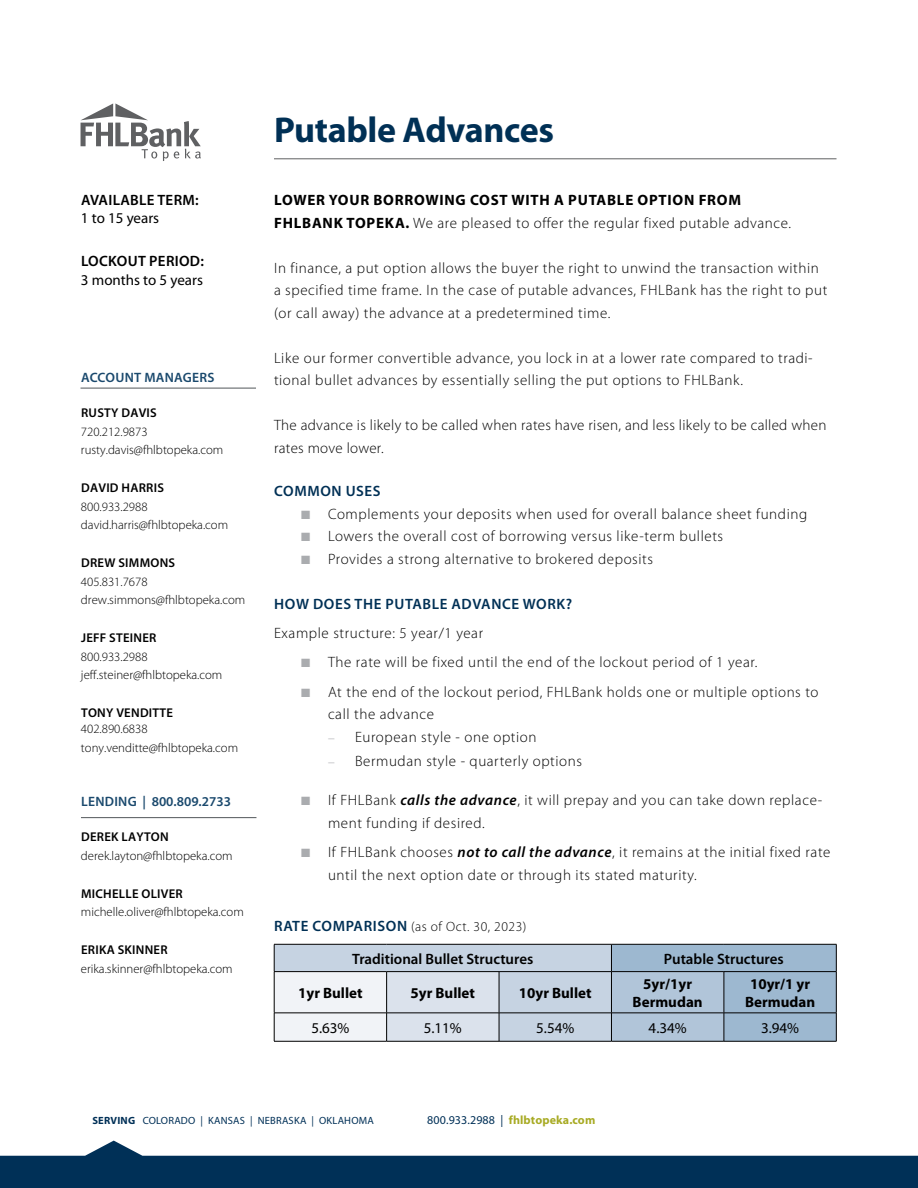
<style>
.page{position:relative;width:918px;height:1188px;background:#fff}
.page>*{position:absolute;margin:0;border:0;box-sizing:border-box;transform-origin:0 0}
.t1{font:700 36px "Myriad Pro";letter-spacing:-.01em;color:#003055}
.t2{font:300 15px/22.5px "Myriad Pro";letter-spacing:.04em;color:#000}
.t3{font:700 15px/22.5px "Myriad Pro";letter-spacing:.05em;color:#000}
.t4{font:300 15px/22.5px "Myriad Pro";letter-spacing:.02em;color:#000}
.t5{font:700 15px/18px "Myriad Pro";color:#000;text-align:center}
.t6{font:15px "Myriad Pro";color:#000}
.t7{font:600 15px "Myriad Pro";color:#000}
.t8{font:600 15px "Myriad Pro";letter-spacing:.04em;color:#003055}
.t9{font:600 15px "Myriad Pro";letter-spacing:.02em;color:#000}
.t10{font:600 13.65px "Myriad Pro";color:#1a496d}
.t11{font:600 13.65px "Myriad Pro";letter-spacing:.02em;color:#1a496d}
.t12{font:300 13.5px "Myriad Pro";letter-spacing:.04em;color:#000}
.t13{font:300 12.75px/18.8px "Myriad Pro";color:#000}
.t14{font:600 12.75px "Myriad Pro";letter-spacing:.02em;color:#000}
.t15{font:700 12px "Myriad Pro";letter-spacing:.01em;color:#a8ab25}
.t16{font:10.5px "Myriad Pro";letter-spacing:.02em;color:#003057}
.s1{font-weight:300}
.s2{color:#aaacaf}
.s3{font-weight:600;font-style:italic}
.s4{font-weight:600;font-size:15px;color:#003055}
.s5{font-weight:700}
.s6{font-weight:400;color:#003057}
</style>
<div class="page">
<svg style="left:274px;top:944px;width:563px;height:97px;background:#bac8d7"></svg>
<hr style="left:274px;top:1041px;width:113px;height:1px;background:#000">
<hr style="left:387px;top:1041px;width:112px;height:1px;background:#000">
<hr style="left:499px;top:1041px;width:112px;height:1px;background:#000">
<hr style="left:611px;top:1041px;width:113px;height:1px;background:#000">
<hr style="left:724px;top:1041px;width:113px;height:1px;background:#000">
<hr style="left:274px;top:158px;width:563px;height:1px;background:#5f6062">
<hr style="left:81px;top:388px;width:175px;height:1px;background:#52575a">
<hr style="left:81px;top:817px;width:175px;height:1px;background:#52575a">
<svg style="left:81px;top:103px;width:120px;height:58px"></svg>
<svg style="left:0;top:1141px;width:918px;height:47px"></svg>
<p class="t9" style="left:81px;top:192px;width:119px">AVAILABLE TERM:</p>
<p class="t6" style="left:81px;top:210px;width:80px">1 to 15 years</p>
<p class="t9" style="left:81px;top:253px;width:124px">LOCKOUT PERIOD:</p>
<p class="t6" style="left:81px;top:272px;width:123px">3 months to 5 years</p>
<p class="t11" style="left:81px;top:370px;width:135px">ACCOUNT MANAGERS</p>
<p class="t14" style="left:81px;top:406px;width:77px">RUSTY DAVIS</p>
<p class="t13" style="left:81px;top:422px;width:144px">720.212.9873 rusty.davis@fhlbtopeka.com</p>
<p class="t14" style="left:81px;top:481px;width:84px">DAVID HARRIS</p>
<p class="t13" style="left:81px;top:497px;width:149px">800.933.2988 david.harris@fhlbtopeka.com</p>
<p class="t14" style="left:81px;top:556px;width:96px">DREW SIMMONS</p>
<p class="t13" style="left:81px;top:572px;width:166px">405.831.7678 drew.simmons@fhlbtopeka.com</p>
<p class="t14" style="left:81px;top:631px;width:77px">JEFF STEINER</p>
<p class="t13" style="left:81px;top:647px;width:143px">800.933.2988 jeff.steiner@fhlbtopeka.com</p>
<p class="t14" style="left:81px;top:706px;width:93px">TONY VENDITTE</p>
<p class="t13" style="left:81px;top:720px;width:159px">402.890.6838 tony.venditte@fhlbtopeka.com</p>
<p class="t10" style="left:81px;top:794px;width:151px">LENDING | 800.809.2733</p>
<p class="t14" style="left:81px;top:830px;width:89px">DEREK LAYTON</p>
<p class="t13" style="left:81px;top:847px;width:153px">derek.layton@fhlbtopeka.com</p>
<p class="t14" style="left:81px;top:886px;width:103px">MICHELLE OLIVER</p>
<p class="t13" style="left:81px;top:903px;width:164px">michelle.oliver@fhlbtopeka.com</p>
<p class="t14" style="left:81px;top:943px;width:88px">ERIKA SKINNER</p>
<p class="t13" style="left:81px;top:959px;width:153px">erika.skinner@fhlbtopeka.com</p>
<h1 class="t1" style="left:274px;top:110px;width:282px">Putable Advances</h1>
<p class="t3" style="left:274px;top:189px;width:519px">LOWER YOUR BORROWING COST WITH A PUTABLE OPTION FROM<br>FHLBANK TOPEKA. <span class="s1">We are pleased to offer the regular fixed putable advance.</span></p>
<p class="t2" style="left:274px;top:257px;width:555px">In finance, a put option allows the buyer the right to unwind the transaction within a specified time frame. In the case of putable advances, FHLBank has the right to put (or call away) the advance at a predetermined time.</p>
<p class="t2" style="left:274px;top:347px;width:540px">Like our former convertible advance, you lock in at a lower rate compared to tradi&shy;tional bullet advances by essentially selling the put options to FHLBank.</p>
<p class="t4" style="left:274px;top:414px;width:554px">The advance is likely to be called when rates have risen, and less likely to be called when rates move lower.</p>
<p class="t8" style="left:274px;top:483px;width:108px">COMMON USES</p>
<p class="t2" style="left:301px;top:503px;width:508px"><span class="s2">■</span> Complements your deposits when used for overall balance sheet funding</p>
<p class="t2" style="left:301px;top:525px;width:424px"><span class="s2">■</span> Lowers the overall cost of borrowing versus like-term bullets</p>
<p class="t2" style="left:301px;top:548px;width:354px"><span class="s2">■</span> Provides a strong alternative to brokered deposits</p>
<p class="t8" style="left:274px;top:596px;width:300px">HOW DOES THE PUTABLE ADVANCE WORK?</p>
<p class="t2" style="left:274px;top:622px;width:211px">Example structure: 5 year/1 year</p>
<p class="t2" style="left:301px;top:651px;width:458px"><span class="s2">■</span> The rate will be fixed until the end of the lockout period of 1 year.</p>
<p class="t2" style="left:328px;top:681px;width:492px;text-indent:-27px"><span class="s2">■</span> At the end of the lockout period, FHLBank holds one or multiple options to call the advance</p>
<p class="t2" style="left:355px;top:726px;width:183px">European style - one option</p>
<p class="t2" style="left:355px;top:750px;width:229px">Bermudan style - quarterly options</p>
<p class="t2" style="left:328px;top:789px;width:496px;text-indent:-27px"><span class="s2">■</span> If FHLBank <span class="s3">calls the advance</span>, it will prepay and you can take down replace&shy;ment funding if desired.</p>
<p class="t2" style="left:328px;top:841px;width:504px;text-indent:-27px"><span class="s2">■</span> If FHLBank chooses <span class="s3">not to call the advance</span>, it remains at the initial fixed rate until the next option date or through its stated maturity.</p>
<p class="t12" style="left:274px;top:919px;width:254px"><span class="s4">RATE COMPARISON</span> (as of Oct. 30, 2023)</p>
<p class="t7" style="left:352px;top:950px;width:183px">Traditional Bullet Structures</p>
<p class="t7" style="left:664px;top:950px;width:121px">Putable Structures</p>
<p class="t5" style="left:298px;top:984px;width:66px">1yr Bullet</p>
<p class="t5" style="left:411px;top:984px;width:66px">5yr Bullet</p>
<p class="t5" style="left:519px;top:984px;width:74px">10yr Bullet</p>
<p class="t5" style="left:633px;top:975px;width:72px">5yr/1yr<br>Bermudan</p>
<p class="t5" style="left:745px;top:975px;width:72px">10yr/1 yr<br>Bermudan</p>
<p class="t6" style="left:311px;top:1019px;width:40px">5.63%</p>
<p class="t6" style="left:424px;top:1019px;width:40px">5.11%</p>
<p class="t6" style="left:536px;top:1019px;width:40px">5.54%</p>
<p class="t6" style="left:649px;top:1019px;width:40px">4.34%</p>
<p class="t6" style="left:761px;top:1019px;width:40px">3.94%</p>
<p class="t16" style="left:92px;top:1115px;width:283px"><span class="s5">SERVING</span> COLORADO | KANSAS | NEBRASKA | OKLAHOMA</p>
<p class="t15" style="left:427px;top:1113px;width:170px"><span class="s6">800.933.2988 |</span> fhlbtopeka.com</p>
</div>
